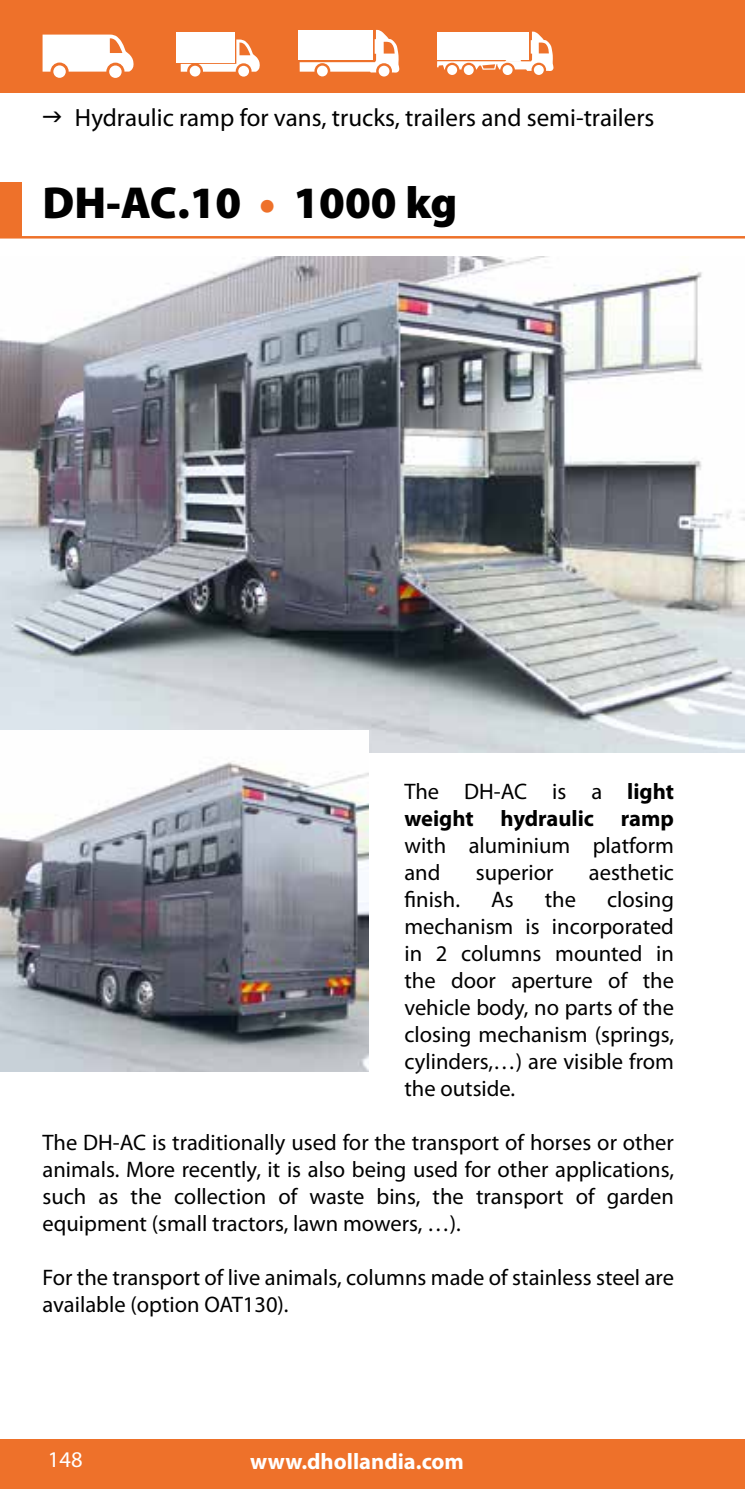
<style>
.page{position:relative;width:745px;height:1489px;background:#fff}
.page>*{position:absolute;margin:0;border:0;box-sizing:border-box;transform-origin:0 0}
.t1{font:900 45px "Myriad Pro";color:#000}
.t2{font:25px "Myriad Pro";color:#000}
.t3{font:22.5px/27px "Myriad Pro";color:#000}
.t4{font:700 22.5px/27px "Myriad Pro";color:#000}
.t5{font:700 22.5px "Myriad Pro";color:#fff}
.t6{font:22.5px "Myriad Pro";color:#fff}
.s1{color:#ee712a}
.s2{font-weight:400}
</style>
<div class="page">
<div style="left:0;top:1439px;width:744px;height:49px;background:#ee712a"></div>
<img style="left:0;top:257px;width:744px;height:495px">
<div style="left:0;top:0;width:744px;height:92px;background:#ee712a"></div>
<hr style="left:0;top:236px;width:744px;height:2px;background:#ee712a">
<div style="left:53px;top:65px;width:13px;height:13px;background:#fff;border-radius:50%"></div>
<div style="left:109px;top:65px;width:12px;height:13px;background:#fff;border-radius:50%"></div>
<svg style="left:43px;top:35px;width:91px;height:37px"></svg>
<svg style="left:437px;top:32px;width:116px;height:39px;background:#fceae0"></svg>
<svg style="left:444px;top:63px;width:15px;height:14px"></svg>
<svg style="left:461px;top:63px;width:14px;height:14px"></svg>
<div style="left:447px;top:65px;width:10px;height:10px;background:#fff;border-radius:50%"></div>
<div style="left:463px;top:65px;width:10px;height:10px;background:#fff;border-radius:50%"></div>
<svg style="left:531px;top:63px;width:14px;height:14px"></svg>
<svg style="left:500px;top:63px;width:14px;height:14px"></svg>
<div style="left:533px;top:65px;width:10px;height:10px;background:#fff;border-radius:50%"></div>
<div style="left:502px;top:65px;width:10px;height:10px;background:#fff;border-radius:50%"></div>
<div style="left:177px;top:32px;width:58px;height:31px;background:#fff"></div>
<svg style="left:180px;top:64px;width:12px;height:8px"></svg>
<svg style="left:198px;top:39px;width:62px;height:33px"></svg>
<div style="left:189px;top:66px;width:11px;height:10px;background:#fff;border-radius:50%"></div>
<div style="left:238px;top:66px;width:11px;height:11px;background:#fff;border-radius:50%"></div>
<svg style="left:299px;top:30px;width:100px;height:43px;background:#fbe5d9"></svg>
<div style="left:317px;top:66px;width:10px;height:10px;background:#fff;border-radius:50%"></div>
<div style="left:378px;top:66px;width:11px;height:10px;background:#fff;border-radius:50%"></div>
<div style="left:0;top:182px;width:21px;height:55px;background:#ee712a"></div>
<img style="left:0;top:730px;width:368px;height:341px">
<p class="t2" style="left:75px;top:102px;width:580px">Hydraulic ramp for vans, trucks, trailers and semi-trailers</p>
<h1 class="t1" style="left:43px;top:173px;width:416px">DH-AC.10 <span class="s1">•</span> 1000 kg</h1>
<p class="t4" style="left:404px;top:777px;width:271px"><span class="s2">The DH-AC is a</span> light weight hydraulic ramp</p>
<p class="t3" style="left:404px;top:831px;width:271px">with aluminium platform and</p>
<p class="t3" style="left:475px;top:858px;width:79px">superior</p>
<p class="t3" style="left:588px;top:858px;width:87px">aesthetic</p>
<p class="t3" style="left:404px;top:885px;width:57px">finish.</p>
<p class="t3" style="left:491px;top:885px;width:24px">As</p>
<p class="t3" style="left:544px;top:885px;width:33px">the</p>
<p class="t3" style="left:404px;top:885px;width:271px;text-align:justify;text-indent:202px">closing mechanism is incorporated in 2 columns mounted in the door aperture of the vehicle body, no parts of the closing mechanism (springs, cylinders,…) are visible from the outside.</p>
<p class="t3" style="left:43px;top:1128px;width:632px;text-align:justify">The DH-AC is traditionally used for the transport of horses or other animals. More recently, it is also being used for other applications, such as the collection of waste bins, the transport of garden equipment (small tractors, lawn mowers, …).</p>
<p class="t3" style="left:43px;top:1263px;width:632px">For the transport of live animals, columns made of stainless steel are available (option OAT130).</p>
<p class="t6" style="left:48px;top:1445px;width:36px">148</p>
<p class="t5" style="left:250px;top:1446px;width:215px">www.dhollandia.com</p>
</div>
